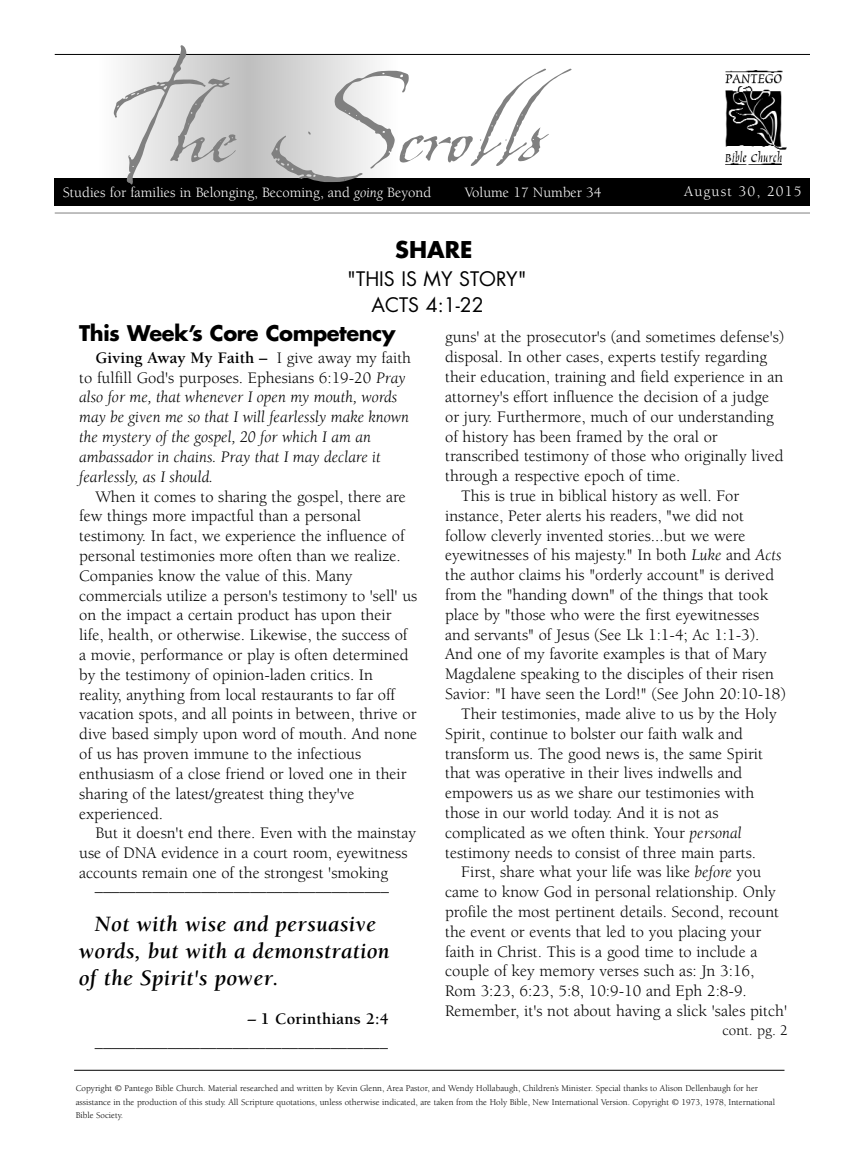
<style>
.page{position:relative;width:864px;height:1155px;background:#fff}
.page>*{position:absolute;margin:0;border:0;box-sizing:border-box;transform-origin:0 0}
.t1{font:257.25px "La Figura";color:#808080}
.t2{font:italic 700 22.5px/27px "Berkeley";letter-spacing:.015em;color:#000}
.t3{font:700 22.5px "Futura";color:#000}
.t4{font:700 21px "Futura";letter-spacing:-.02em;color:#000}
.t5{font:19.5px/25.7px "Futura";color:#000}
.t6{font:16.5px/19.8px "Berkeley";color:#000}
.t7{font:italic 16.5px/19.8px "Berkeley";color:#000}
.t8{font:15px "Berkeley";letter-spacing:.08em;color:#fff}
.t9{font:15px "Berkeley";color:#000}
.t10{font:14.7px "Berkeley";color:#fff}
.t11{font:9px/13.5px "Berkeley";color:#000}
.s1{font-style:italic}
.s2{font-weight:700;font-style:normal}
.s3{font-style:normal}
.s4{font-size:21.75px}
.s5{font-weight:700;font-style:italic}
.s6{font-weight:700}
</style>
<div class="page">
<hr style="left:74px;top:1069px;width:710px;height:1px;background:#000">
<div style="left:144px;top:55px;width:210px;height:146px;background:#ebebeb"></div>
<div style="left:155px;top:55px;width:187px;height:146px;background:#e6e6e6"></div>
<div style="left:165px;top:55px;width:168px;height:146px;background:#e2e2e2"></div>
<div style="left:174px;top:55px;width:149px;height:146px;background:#dedede"></div>
<div style="left:183px;top:55px;width:131px;height:146px;background:#dadada"></div>
<div style="left:193px;top:55px;width:112px;height:146px;background:#d6d6d6"></div>
<div style="left:202px;top:55px;width:93px;height:146px;background:#d2d2d2"></div>
<div style="left:211px;top:55px;width:75px;height:146px;background:#cecece"></div>
<div style="left:221px;top:55px;width:56px;height:146px;background:#cacaca"></div>
<div style="left:230px;top:55px;width:37px;height:146px;background:#c6c6c6"></div>
<div style="left:239px;top:55px;width:19px;height:146px;background:#c2c2c2"></div>
<img style="left:725px;top:70px;width:62px;height:94px">
<hr style="left:55px;top:54px;width:755px;height:1px;background:#000">
<div style="left:55px;top:178px;width:755px;height:27px;background:#000"></div>
<hr style="left:55px;top:213px;width:755px;height:1px;background:#808080">
<h1 class="t1" style="left:109px;top:-78px;width:436px">The Scrolls</h1>
<p class="t10" style="left:63px;top:186px;width:370px">Studies for families in Belonging, Becoming, and <span class="s1">going</span> Beyond</p>
<p class="t10" style="left:465px;top:186px;width:138px">Volume 17 Number 34</p>
<p class="t8" style="left:684px;top:186px;width:119px">August 30, 2015</p>
<h2 class="t3" style="left:395px;top:239px;width:79px">SHARE</h2>
<p class="t5" style="left:371px;top:267px;width:157px;text-indent:-24px">"THIS IS MY STORY"<br>ACTS 4:1-22</p>
<p class="t4" style="left:79px;top:324px;width:318px">This Week’s Core Competency</p>
<p class="t7" style="left:79px;top:349px;width:333px;text-indent:16px"><span class="s2">Giving Away My Faith –</span> <span class="s3">I give away my faith to fulfill God's purposes. Ephesians 6:19-20</span> Pray also for me, that whenever I open my mouth, words may be given me so that I will fearlessly make known the mystery of the gospel, 20 for which I am an ambassador in chains. Pray that I may declare it fearlessly, as I should.</p>
<p class="t6" style="left:79px;top:488px;width:340px;text-indent:16px">When it comes to sharing the gospel, there are few things more impactful than a personal testimony. In fact, we experience the influence of personal testimonies more often than we realize.<br>Companies know the value of this. Many commercials utilize a person's testimony to 'sell' us on the impact a certain product has upon their life, health, or otherwise. Likewise, the success of a movie, performance or play is often determined by the testimony of opinion-laden critics. In reality, anything from local restaurants to far off vacation spots, and all points in between, thrive or dive based simply upon word of mouth. And none of us has proven immune to the infectious enthusiasm of a close friend or loved one in their sharing of the latest/greatest thing they've experienced.</p>
<p class="t6" style="left:79px;top:824px;width:338px;text-indent:16px">But it doesn't end there. Even with the mainstay use of DNA evidence in a court room, eyewitness accounts remain one of the strongest 'smoking</p>
<p class="t6" style="left:95px;top:876px;width:295px">____________________________________</p>
<h2 class="t2" style="left:79px;top:911px;width:312px;text-indent:16px">Not with wise and persuasive words, but with a demonstration of the Spirit's power<span class="s4">.</span></h2>
<p class="t6" style="left:95px;top:1009px;width:295px;line-height:22.8px;text-align:right"><span class="s5">–</span> <span class="s6">1 Corinthians 2:4 </span><span class="s5">____________</span>________________________</p>
<p class="t6" style="left:445px;top:329px;width:341px">guns' at the prosecutor's (and sometimes defense's)</p>
<p class="t6" style="left:445px;top:348px;width:324px">disposal. In other cases, experts testify regarding</p>
<p class="t6" style="left:445px;top:368px;width:340px">their education, training and field experience in an</p>
<p class="t6" style="left:445px;top:388px;width:326px">attorney's effort influence the decision of a judge</p>
<p class="t6" style="left:445px;top:408px;width:330px">or jury. Furthermore, much of our understanding</p>
<p class="t6" style="left:445px;top:428px;width:274px">of history has been framed by the oral or</p>
<p class="t6" style="left:445px;top:447px;width:340px">transcribed testimony of those who originally lived</p>
<p class="t6" style="left:445px;top:467px;width:237px">through a respective epoch of time.</p>
<p class="t6" style="left:461px;top:487px;width:280px">This is true in biblical history as well. For</p>
<p class="t6" style="left:445px;top:507px;width:300px">instance, Peter alerts his readers, "we did not</p>
<p class="t6" style="left:445px;top:527px;width:302px">follow cleverly invented stories...but we were</p>
<p class="t6" style="left:445px;top:546px;width:338px">eyewitnesses of his majesty." In both <span class="s1">Luke</span> and <span class="s1">Acts</span></p>
<p class="t6" style="left:445px;top:566px;width:331px">the author claims his "orderly account" is derived</p>
<p class="t6" style="left:445px;top:586px;width:325px">from the "handing down" of the things that took</p>
<p class="t6" style="left:445px;top:606px;width:316px">place by "those who were the first eyewitnesses</p>
<p class="t6" style="left:445px;top:626px;width:316px">and servants" of Jesus (See Lk 1:1-4; Ac 1:1-3).</p>
<p class="t6" style="left:445px;top:645px;width:323px">And one of my favorite examples is that of Mary</p>
<p class="t6" style="left:445px;top:665px;width:330px">Magdalene speaking to the disciples of their risen</p>
<p class="t6" style="left:445px;top:685px;width:342px">Savior: "I have seen the Lord!" (See John 20:10-18)</p>
<p class="t6" style="left:461px;top:705px;width:317px">Their testimonies, made alive to us by the Holy</p>
<p class="t6" style="left:445px;top:725px;width:299px">Spirit, continue to bolster our faith walk and</p>
<p class="t6" style="left:445px;top:744px;width:319px">transform us. The good news is, the same Spirit</p>
<p class="t6" style="left:445px;top:764px;width:299px">that was operative in their lives indwells and</p>
<p class="t6" style="left:445px;top:784px;width:311px">empowers us as we share our testimonies with</p>
<p class="t6" style="left:445px;top:804px;width:275px">those in our world today. And it is not as</p>
<p class="t6" style="left:445px;top:824px;width:298px">complicated as we often think. Your <span class="s1">personal</span></p>
<p class="t6" style="left:445px;top:843px;width:312px">testimony needs to consist of three main parts.</p>
<p class="t6" style="left:461px;top:863px;width:302px">First, share what your life was like <span class="s1">before</span> you</p>
<p class="t6" style="left:445px;top:883px;width:332px">came to know God in personal relationship. Only</p>
<p class="t6" style="left:445px;top:903px;width:335px">profile the most pertinent details. Second, recount</p>
<p class="t6" style="left:445px;top:923px;width:318px">the event or events that led to you placing your</p>
<p class="t6" style="left:445px;top:942px;width:314px">faith in Christ. This is a good time to include a</p>
<p class="t6" style="left:445px;top:962px;width:311px">couple of key memory verses such as: Jn 3:16,</p>
<p class="t6" style="left:445px;top:982px;width:303px">Rom 3:23, 6:23, 5:8, 10:9-10 and Eph 2:8-9.</p>
<p class="t6" style="left:445px;top:1002px;width:343px">Remember, it's not about having a slick 'sales pitch'</p>
<p class="t9" style="left:722px;top:1024px;width:67px">cont. pg. 2</p>
<p class="t11" style="left:76px;top:1082px;width:701px">Copyright © Pantego Bible Church. Material researched and written by Kevin Glenn, Area Pastor, and Wendy Hollabaugh, Children’s Minister. Special thanks to Alison Dellenbaugh for her assistance in the production of this study. All Scripture quotations, unless otherwise indicated, are taken from the Holy Bible, New International Version. Copyright © 1973, 1978, International<br>Bible Society.</p>
</div>
